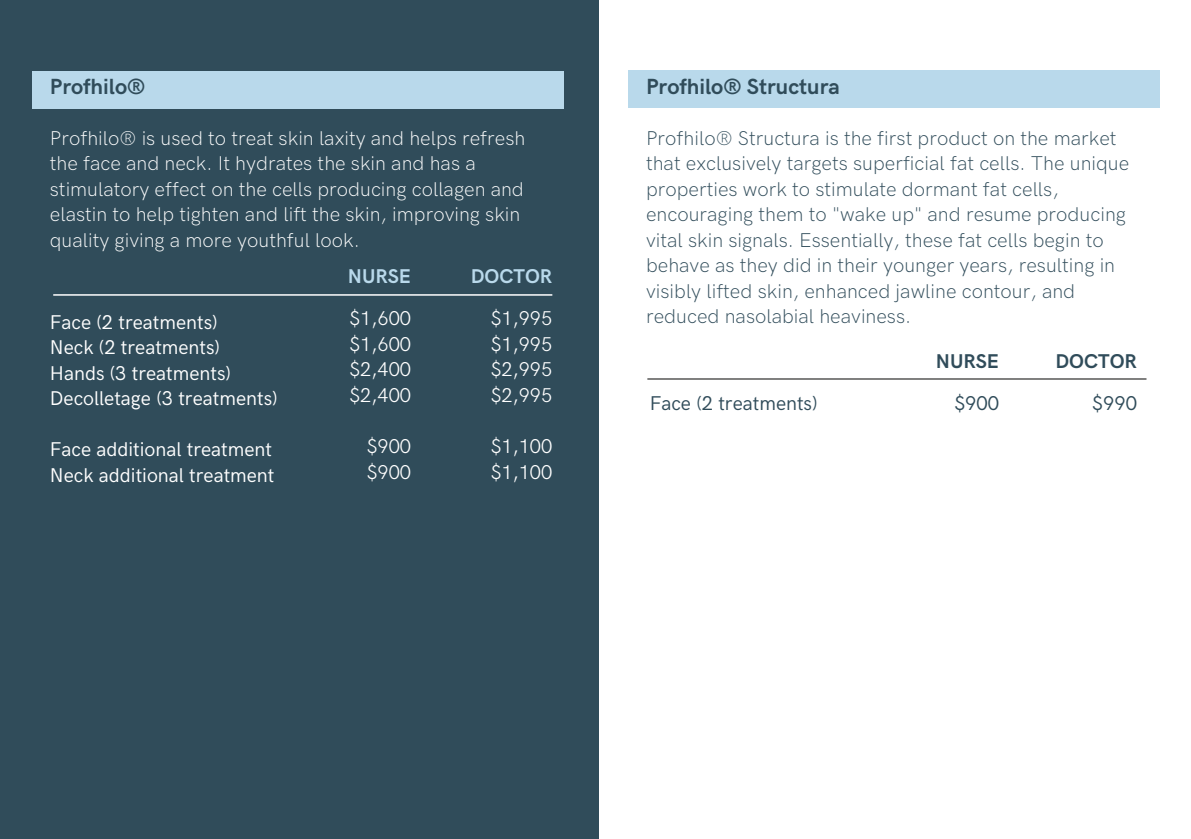
<style>
.page{position:relative;width:1191px;height:839px;background:#fff}
.page>*{position:absolute;margin:0;border:0;box-sizing:border-box;transform-origin:0 0}
.t1{font:700 22px "HK Grotesk Pro";color:#304c5a}
.t2{font:300 20px/25.6px "HK Grotesk Pro";color:#304c5a}
.t3{font:300 20px/25.6px "HK Grotesk Pro";color:#fff}
.t4{font:20px "HK Grotesk";color:#fff}
.t5{font:300 20px "HK Grotesk";color:#fff}
.t6{font:20px "HK Grotesk";color:#304c5a}
.t7{font:700 20px "HK Grotesk Pro";color:#b9d9eb}
.t8{font:700 20px "HK Grotesk Pro";color:#304c5a}
</style>
<div class="page">
<div style="left:0;top:0;width:599px;height:838px;background:#304c5a"></div>
<div style="left:32px;top:71px;width:532px;height:37px;background:#b9d9eb"></div>
<hr style="left:53px;top:294px;width:499px;height:2px;background:#fff">
<div style="left:628px;top:70px;width:531px;height:38px;background:#b9d9eb"></div>
<hr style="left:647px;top:378px;width:500px;height:2px;background:#575756">
<h2 class="t1" style="left:50px;top:74px;width:97px">Profhilo®</h2>
<p class="t3" style="left:50px;top:126px;width:477px">Profhilo® is used to treat skin laxity and helps refresh the face and neck. It hydrates the skin and has a stimulatory effect on the cells producing collagen and elastin to help tighten and lift the skin, improving skin quality giving a more youthful look.</p>
<h1 class="t7" style="left:348px;top:265px;width:65px">NURSE</h1>
<h1 class="t7" style="left:471px;top:265px;width:83px">DOCTOR</h1>
<p class="t4" style="left:50px;top:310px;width:169px">Face (2 treatments)</p>
<p class="t4" style="left:50px;top:336px;width:172px">Neck (2 treatments)</p>
<p class="t4" style="left:50px;top:361px;width:183px">Hands (3 treatments)</p>
<p class="t4" style="left:50px;top:387px;width:229px">Decolletage (3 treatments)</p>
<p class="t4" style="left:50px;top:438px;width:224px">Face additional treatment</p>
<p class="t4" style="left:50px;top:463px;width:226px">Neck additional treatment</p>
<p class="t5" style="left:349px;top:307px;width:63px">$1,600</p>
<p class="t5" style="left:349px;top:333px;width:63px">$1,600</p>
<p class="t5" style="left:349px;top:358px;width:63px">$2,400</p>
<p class="t5" style="left:349px;top:384px;width:63px">$2,400</p>
<p class="t5" style="left:367px;top:435px;width:46px">$900</p>
<p class="t5" style="left:367px;top:460px;width:46px">$900</p>
<p class="t5" style="left:491px;top:307px;width:63px">$1,995</p>
<p class="t5" style="left:491px;top:333px;width:63px">$1,995</p>
<p class="t5" style="left:491px;top:358px;width:63px">$2,995</p>
<p class="t5" style="left:491px;top:384px;width:63px">$2,995</p>
<p class="t5" style="left:491px;top:435px;width:63px">$1,100</p>
<p class="t5" style="left:491px;top:460px;width:63px">$1,100</p>
<h2 class="t1" style="left:646px;top:74px;width:195px">Profhilo® Structura</h2>
<p class="t2" style="left:646px;top:126px;width:485px">Profhilo® Structura is the first product on the market that exclusively targets superficial fat cells. The unique properties work to stimulate dormant fat cells, encouraging them to "wake up" and resume producing vital skin signals. Essentially, these fat cells begin to behave as they did in their younger years, resulting in visibly lifted skin, enhanced jawline contour, and reduced nasolabial heaviness.</p>
<h1 class="t8" style="left:936px;top:349px;width:65px">NURSE</h1>
<h1 class="t8" style="left:1056px;top:349px;width:83px">DOCTOR</h1>
<p class="t6" style="left:650px;top:391px;width:169px">Face (2 treatments)</p>
<p class="t6" style="left:954px;top:391px;width:46px">$900</p>
<p class="t6" style="left:1092px;top:391px;width:46px">$990</p>
</div>
